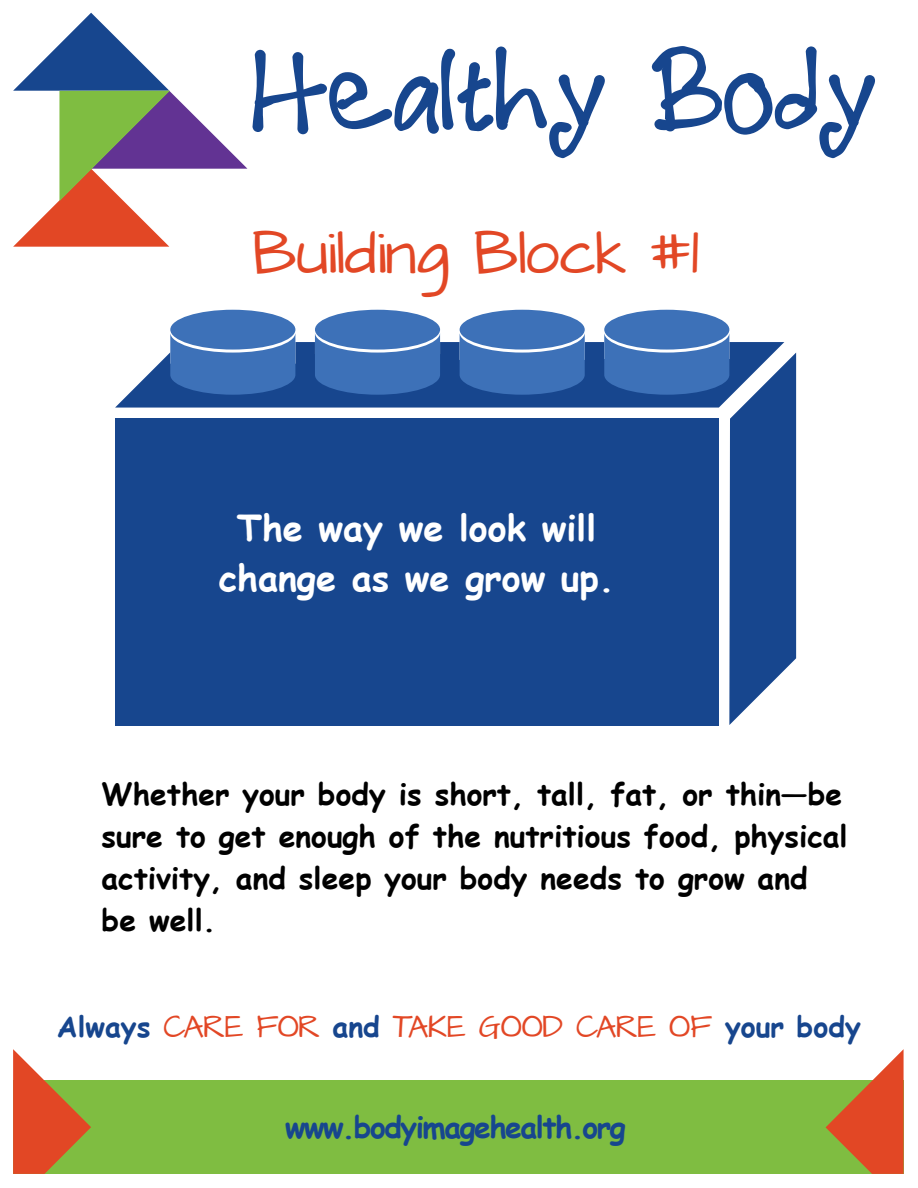
<style>
.page{position:relative;width:918px;height:1188px;background:#fff}
.page>*{position:absolute;margin:0;border:0;box-sizing:border-box;transform-origin:0 0}
.t1{font:49.95px "Architects Daughter";color:#e24725}
.t2{font:700 36px/49.5px "Comic Sans MS";color:#fff;text-align:center}
.t3{font:700 30px/42px "Comic Sans MS";color:#000}
.t4{font:700 30px "Comic Sans MS";letter-spacing:-.05em;color:#17468e}
.t5{font:25.5px "Architects Daughter";color:#e24725}
.s1{font-family:"Comic Sans MS";font-weight:700;font-size:28.5px;color:#17468e}
</style>
<div class="page">
<svg style="left:115px;top:342px;width:489px;height:66px;fill:#17468e"></svg>
<div style="left:115px;top:418px;width:604px;height:307px;background:#17468e"></div>
<div style="left:170px;top:310px;width:125px;height:40px;background:#3d71b8;border-radius:50%"></div>
<div style="left:315px;top:310px;width:125px;height:40px;background:#3d71b8;border-radius:50%"></div>
<div style="left:460px;top:310px;width:125px;height:40px;background:#3d71b8;border-radius:50%"></div>
<div style="left:604px;top:310px;width:125px;height:40px;background:#3d71b8;border-radius:50%"></div>
<svg style="left:170px;top:333px;width:125px;height:62px"></svg>
<svg style="left:315px;top:333px;width:125px;height:62px"></svg>
<svg style="left:460px;top:333px;width:125px;height:62px"></svg>
<svg style="left:604px;top:333px;width:192px;height:392px"></svg>
<div style="left:13px;top:1081px;width:891px;height:93px;background:#7fbd41"></div>
<svg style="left:826px;top:1049px;width:78px;height:125px"></svg>
<svg style="left:13px;top:1049px;width:78px;height:125px"></svg>
<svg style="left:13px;top:13px;width:592px;height:234px"></svg>
<svg style="left:652px;top:46px;width:223px;height:112px"></svg>
<h1 class="t1" style="left:252px;top:217px;width:448px">Building Block #1</h1>
<p class="t2" style="left:219px;top:502px;width:397px">The way we look will change as we grow up.</p>
<p class="t3" style="left:102px;top:772px;width:748px">Whether your body is short, tall, fat, or thin—be sure to get enough of the nutritious food, physical activity, and sleep your body needs to grow and be well.</p>
<p class="t5" style="left:57px;top:1008px;width:806px"><span class="s1">Always</span> CARE FOR <span class="s1">and</span> TAKE GOOD CARE OF <span class="s1">your body</span></p>
<p class="t4" style="left:285px;top:1105px;width:342px">www.bodyimagehealth.org</p>
</div>
